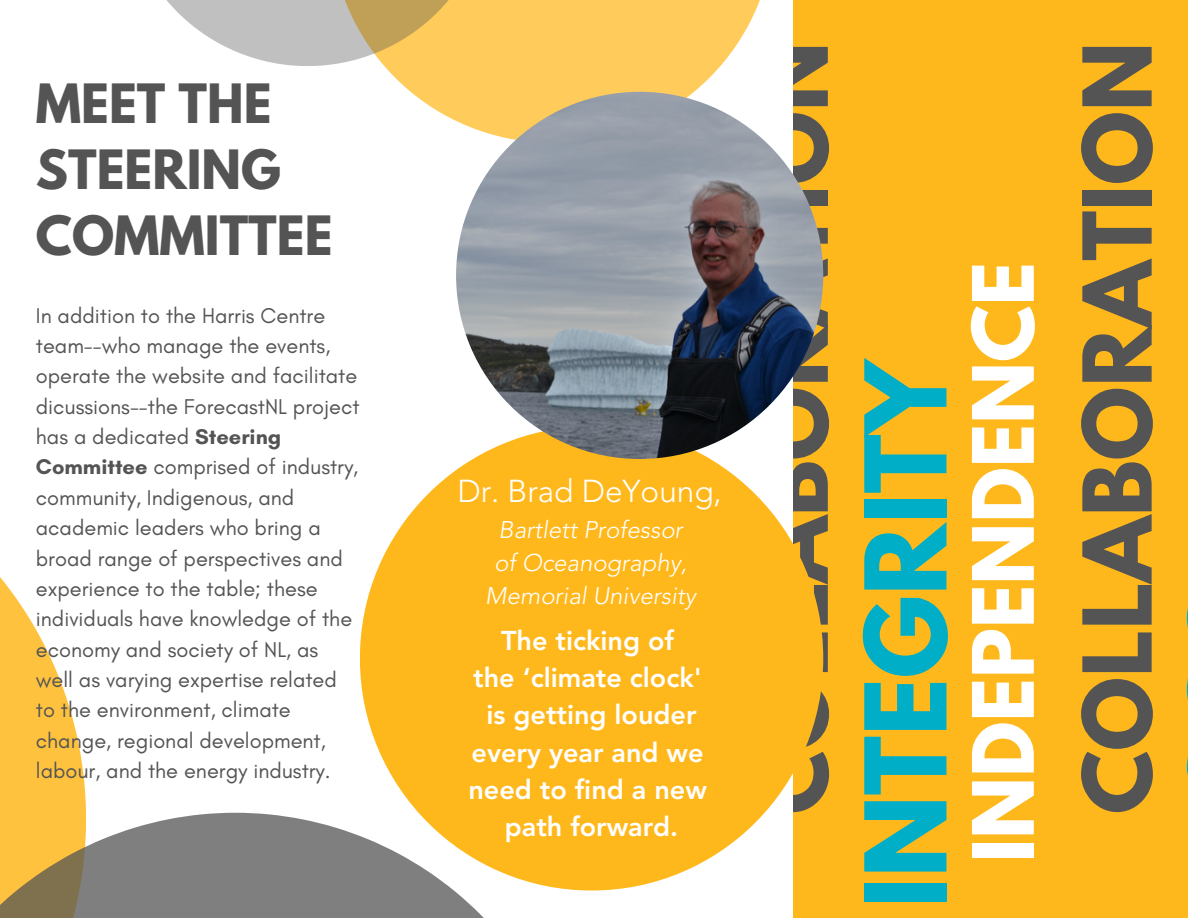
<style>
.page{position:relative;width:1188px;height:918px;background:#fff}
.page>*{position:absolute;margin:0;border:0;box-sizing:border-box;transform-origin:0 0}
.t1{font:700 99.6px "League Spartan";color:#00aec7}
.t2{font:700 84px "League Spartan";color:#545454}
.t3{font:700 75px "League Spartan";color:#fff}
.t4{font:700 48px/66.3px "League Spartan";color:#545454}
.t5{font:300 31.5px "Avenir LT Std";color:#fff}
.t6{font:800 27px/37.2px "Avenir LT Std";color:#fff;text-align:center}
.t7{font:italic 300 24px/32.7px "Avenir LT Std";color:#fff;text-align:center}
.t8{font:21.75px/30.3px "Glacial Indifference";color:#545454}
.s1{font-weight:700}
</style>
<div class="page">
<div style="left:792px;top:0;width:396px;height:918px;background:#ffb81c"></div>
<svg style="left:0;top:577px;width:86px;height:236px;fill:#ffc23e"></svg>
<svg style="left:0;top:813px;width:520px;height:105px;fill:#7f7f7f"></svg>
<svg style="left:384px;top:0;width:383px;height:143px;fill:#ffcb5a"></svg>
<svg style="left:166px;top:0;width:325px;height:66px"></svg>
<div style="left:360px;top:426px;width:463px;height:465px;background:#ffb81c;border-radius:50%"></div>
<img style="left:456px;top:92px;width:367px;height:367px;border-radius:50%">
<h3 class="t4" style="left:36px;top:76px;width:298px">MEET THE<br>STEERING<br>COMMITTEE</h3>
<p class="t8" style="left:36px;top:300px;width:325px">In addition to the Harris Centre team--who manage the events, operate the website and facilitate dicussions--the ForecastNL project has a dedicated <span class="s1">Steering<br>Committee</span> comprised of industry, community, Indigenous, and academic leaders who bring a broad range of perspectives and experience to the table; these individuals have knowledge of the economy and society of NL, as well as varying expertise related to the environment, climate change, regional development, labour, and the energy industry.</p>
<h3 class="t5" style="left:457px;top:478px;width:266px">Dr. Brad DeYoung,</h3>
<p class="t7" style="left:485px;top:516px;width:212px">Bartlett Professor of Oceanography,<br>Memorial University</p>
<p class="t6" style="left:468px;top:625px;width:240px">The ticking of<br>the ‘climate clock' is getting louder every year and we need to find a new path forward.</p>
<h2 class="t2" style="left:752px;top:814px;width:774px;rotate:-90deg">COLLABORATION</h2>
<h1 class="t1" style="left:857px;top:908px;width:555px;rotate:-90deg">INTEGRITY</h1>
<h3 class="t3" style="left:966px;top:862px;width:601px;rotate:-90deg">INDEPENDENCE</h3>
<h2 class="t2" style="left:1076px;top:814px;width:774px;rotate:-90deg">COLLABORATION</h2>
</div>
